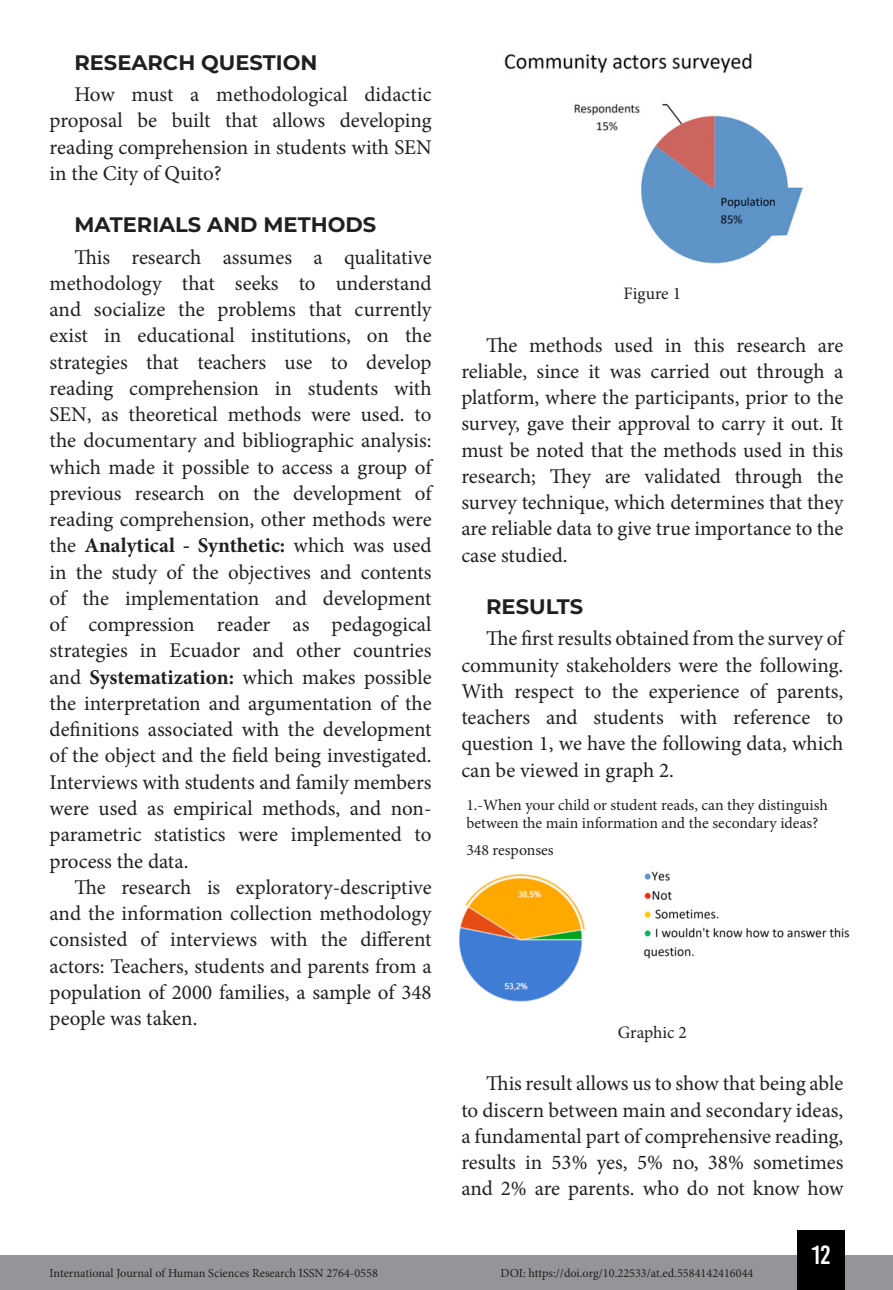
<style>
.page{position:relative;width:893px;height:1290px;background:#fff}
.page>*{position:absolute;margin:0;border:0;box-sizing:border-box;transform-origin:0 0}
.t1{font:26.25px "Bebas Kai";color:#fff}
.TXT{font:21px/26.2px "Minion Pro";color:#231f20;text-align:justify}
.TITULO{font:700 21px "Montserrat";color:#231f20}
.INFO{font:17.5px "Minion Pro";color:#231f20}
.Tabela{font:15.75px/17.5px "Minion Pro";color:#231f20}
.t2{font:12.25px "Minion Pro";color:#231f20}
.s1{font-weight:700}
</style>
<div class="page">
<div style="left:0;top:1255px;width:893px;height:35px;background:#939598"></div>
<div style="left:797px;top:1230px;width:48px;height:60px;background:#000"></div>
<img style="left:504px;top:53px;width:299px;height:211px">
<img style="left:458px;top:871px;width:392px;height:131px">
<p class="TITULO" style="left:74px;top:47px;width:244px">RESEARCH QUESTION</p>
<p class="TXT" style="left:50px;top:81px;width:383px;text-indent:25px">How must a methodological didactic proposal be built that allows developing reading comprehension in students with SEN in the City of Quito?</p>
<p class="TITULO" style="left:74px;top:210px;width:303px">MATERIALS AND METHODS</p>
<p class="TXT" style="left:50px;top:244px;width:384px;text-indent:25px">This research assumes a qualitative methodology that seeks to understand and socialize the problems that currently exist in educational institutions, on the strategies that teachers use to develop reading comprehension in students with SEN, as theoretical methods were used. to the documentary and bibliographic analysis: which made it possible to access a group of previous research on the development of reading comprehension, other methods were the <span class="s1">Analytical - Synthetic:</span> which was used in the study of the objectives and contents of the implementation and development of compression reader as pedagogical strategies in Ecuador and other countries and <span class="s1">Systematization:</span> which makes possible the interpretation and argumentation of the definitions associated with the development of the object and the field being investigated.<br>Interviews with students and family members were used as empirical methods, and non&shy;parametric statistics were implemented to process the data.</p>
<p class="TXT" style="left:50px;top:874px;width:384px;text-indent:25px">The research is exploratory-descriptive and the information collection methodology consisted of interviews with the different actors: Teachers, students and parents from a population of 2000 families, a sample of 348 people was taken.</p>
<p class="INFO" style="left:624px;top:282px;width:59px">Figure 1</p>
<p class="TXT" style="left:461px;top:332px;width:384px;text-indent:25px">The methods used in this research are reliable, since it was carried out through a platform, where the participants, prior to the survey, gave their approval to carry it out. It must be noted that the methods used in this research; They are validated through the survey technique, which determines that they are reliable data to give true importance to the case studied.</p>
<p class="TITULO" style="left:486px;top:591px;width:99px">RESULTS</p>
<p class="TXT" style="left:461px;top:625px;width:383px;text-indent:25px">The first results obtained from the survey of community stakeholders were the following.<br>With respect to the experience of parents, teachers and students with reference to question 1, we have the following data, which can be viewed in graph 2.</p>
<p class="Tabela" style="left:466px;top:796px;width:363px">1.-When your child or student reads, can they distinguish between the main information and the secondary ideas?</p>
<p class="Tabela" style="left:466px;top:841px;width:89px">348 responses</p>
<p class="INFO" style="left:618px;top:1020px;width:71px">Graphic 2</p>
<p class="TXT" style="left:461px;top:1070px;width:384px;text-indent:25px">This result allows us to show that being able to discern between main and secondary ideas, a fundamental part of comprehensive reading, results in 53% yes, 5% no, 38% sometimes and 2% are parents. who do not know how</p>
<p class="t1" style="left:812px;top:1241px;width:20px">12</p>
<p class="t2" style="left:50px;top:1265px;width:330px">International Journal of Human Sciences Research ISSN 2764-0558</p>
<p class="t2" style="left:501px;top:1265px;width:254px">DOI: https://doi.org/10.22533/at.ed.5584142416044</p>
</div>
